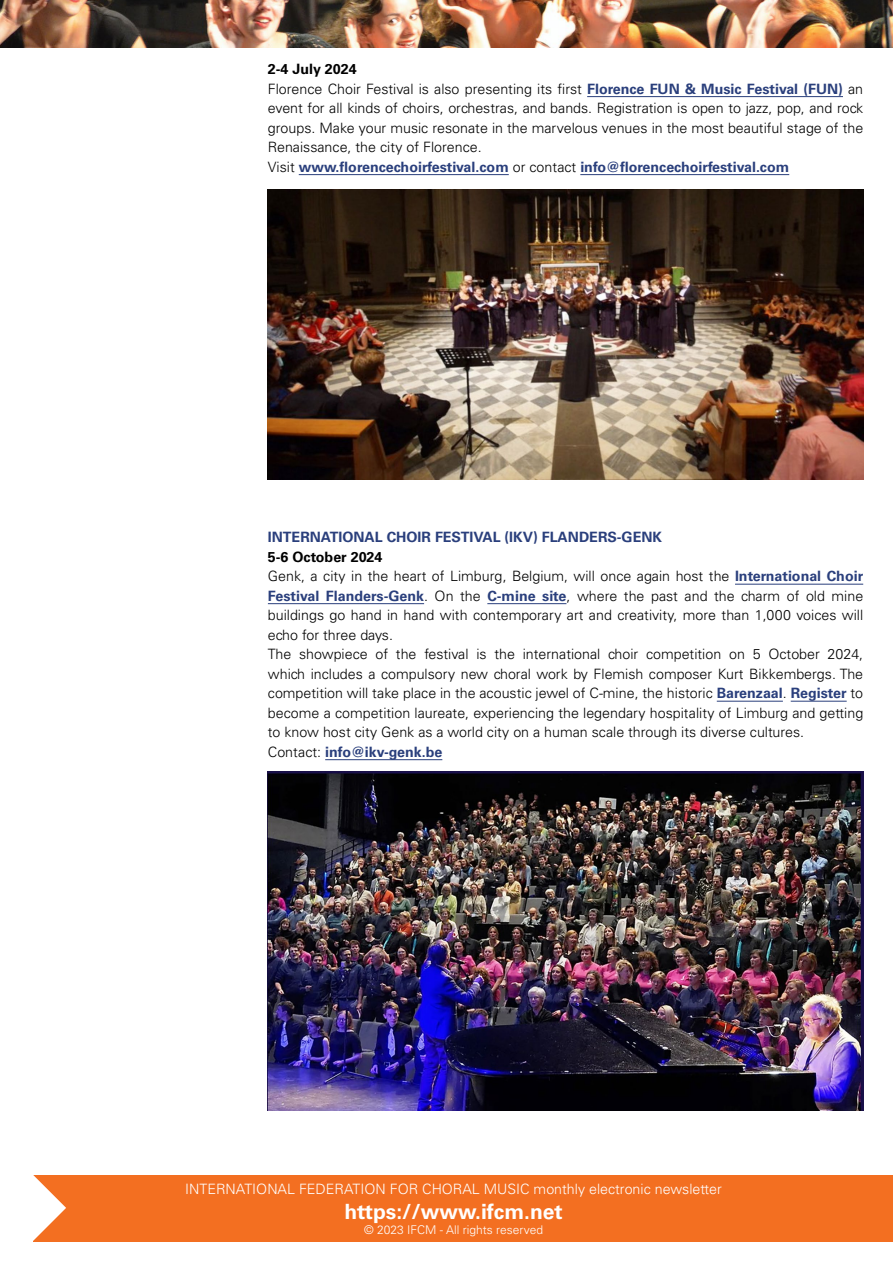
<style>
.page{position:relative;width:893px;height:1263px;background:#fff}
.page>*{position:absolute;margin:0;border:0;box-sizing:border-box;transform-origin:0 0}
.t1{font:700 21px "Univers LT Std";color:#fff}
.t2{font:300 14.25px/19.5px "Univers LT Std";color:#000}
.t3{font:300 14.25px "Univers LT Std";color:#fff}
.t4{font:700 14.25px "Univers LT Std";color:#2a3f7c}
.t5{font:300 12px "Univers LT Std";color:#fff}
.s1{font-weight:700}
.s2{font-weight:700;color:#2a3f7c}
</style>
<div class="page">
<hr style="left:587px;top:96px;width:256px;height:1px;background:#2a3f7c">
<hr style="left:299px;top:174px;width:210px;height:1px;background:#2a3f7c">
<hr style="left:580px;top:174px;width:209px;height:1px;background:#2a3f7c">
<hr style="left:735px;top:584px;width:128px;height:1px;background:#2a3f7c">
<hr style="left:268px;top:603px;width:156px;height:1px;background:#2a3f7c">
<hr style="left:487px;top:603px;width:79px;height:1px;background:#2a3f7c">
<hr style="left:717px;top:701px;width:66px;height:1px;background:#2a3f7c">
<hr style="left:791px;top:701px;width:56px;height:1px;background:#2a3f7c">
<hr style="left:325px;top:759px;width:117px;height:1px;background:#2a3f7c">
<div style="left:33px;top:1176px;width:860px;height:66px;background:#f36f21"></div>
<svg style="left:33px;top:1175px;width:33px;height:66px"></svg>
<img style="left:0;top:0;width:893px;height:48px">
<img style="left:268px;top:189px;width:595px;height:290px">
<img style="left:268px;top:772px;width:595px;height:339px">
<p class="t2" style="left:268px;top:59px;width:597px"><span class="s1">2-4 July 2024<br></span>Florence Choir Festival is also presenting its first <span class="s2">Florence FUN &amp; Music Festival (FUN)</span> an event for all kinds of choirs, orchestras, and bands. Registration is open to jazz, pop, and rock groups. Make your music resonate in the marvelous venues in the most beautiful stage of the Renaissance, the city of Florence.<br>Visit <span class="s2">www.florencechoirfestival.com</span> or contact <span class="s2">info@florencechoirfestival.com</span></p>
<p class="t4" style="left:268px;top:529px;width:396px">INTERNATIONAL CHOIR FESTIVAL (IKV) FLANDERS-GENK</p>
<p class="t2" style="left:268px;top:547px;width:597px"><span class="s1">5-6 October 2024<br></span>Genk, a city in the heart of Limburg, Belgium, will once again host the <span class="s2">International Choir Festival Flanders-Genk</span>. On the <span class="s2">C-mine site</span>, where the past and the charm of old mine buildings go hand in hand with contemporary art and creativity, more than 1,000 voices will echo for three days.<br>The showpiece of the festival is the international choir competition on 5 October 2024, which includes a compulsory new choral work by Flemish composer Kurt Bikkembergs. The competition will take place in the acoustic jewel of C-mine, the historic <span class="s2">Barenzaal</span>. <span class="s2">Register</span> to become a competition laureate, experiencing the legendary hospitality of Limburg and getting to know host city Genk as a world city on a human scale through its diverse cultures.<br>Contact: <span class="s2">info@ikv-genk.be</span></p>
<p class="t3" style="left:185px;top:1180px;width:538px">INTERNATIONAL FEDERATION FOR CHORAL MUSIC monthly electronic newsletter</p>
<h1 class="t1" style="left:344px;top:1200px;width:220px">https://www.ifcm.net</h1>
<p class="t5" style="left:364px;top:1222px;width:180px">© 2023 IFCM - All rights reserved</p>
</div>
